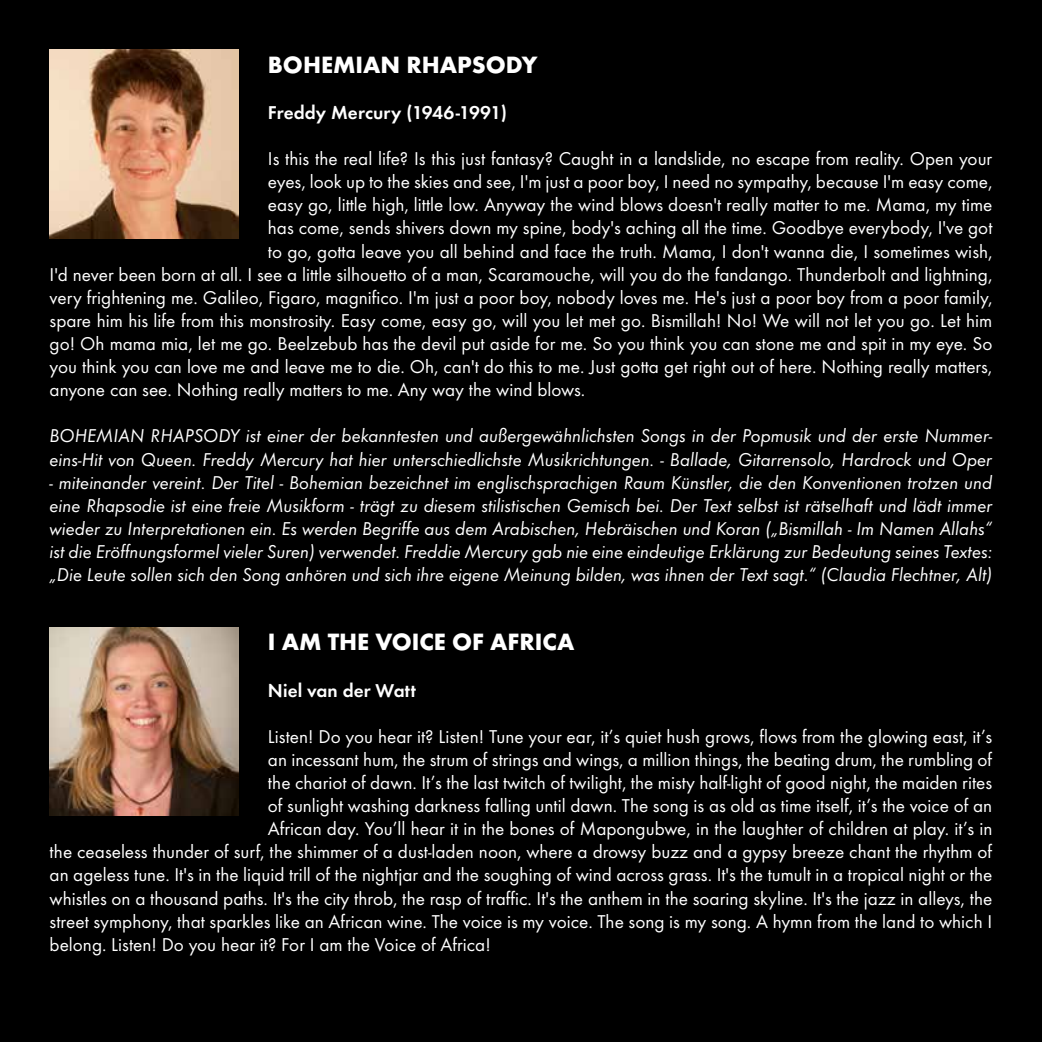
<style>
.page{position:relative;width:1042px;height:1042px;background:#000}
.page>*{position:absolute;margin:0;border:0;box-sizing:border-box;transform-origin:0 0}
.t1{font:700 24.5px "Futura T";color:#fff}
.t2{font:19.25px "Futura T";color:#fff}
.t3{font:italic 19.25px/23.1px "Futura T";color:#fff}
.t4{font:600 19.25px "Futura T";letter-spacing:.005em;color:#fff}
</style>
<div class="page">
<img style="left:50px;top:50px;width:188px;height:188px">
<img style="left:50px;top:627px;width:188px;height:189px">
<p class="t1" style="left:268px;top:50px;width:271px">BOHEMIAN RHAPSODY</p>
<p class="t4" style="left:268px;top:101px;width:240px">Freddy Mercury (1946-1991)</p>
<p class="t2" style="left:268px;top:147px;width:726px">Is this the real life? Is this just fantasy? Caught in a landslide, no escape from reality. Open your</p>
<p class="t2" style="left:268px;top:171px;width:726px">eyes, look up to the skies and see, I'm just a poor boy, I need no sympathy, because I'm easy come,</p>
<p class="t2" style="left:268px;top:194px;width:726px">easy go, little high, little low. Anyway the wind blows doesn't really matter to me. Mama, my time</p>
<p class="t2" style="left:268px;top:217px;width:726px">has come, sends shivers down my spine, body's aching all the time. Goodbye everybody, I've got</p>
<p class="t2" style="left:268px;top:240px;width:726px">to go, gotta leave you all behind and face the truth. Mama, I don't wanna die, I sometimes wish,</p>
<p class="t2" style="left:50px;top:263px;width:944px">I'd never been born at all. I see a little silhouetto of a man, Scaramouche, will you do the fandango. Thunderbolt and lightning,</p>
<p class="t2" style="left:50px;top:286px;width:944px">very frightening me. Galileo, Figaro, magnifico. I'm just a poor boy, nobody loves me. He's just a poor boy from a poor family,</p>
<p class="t2" style="left:50px;top:309px;width:944px">spare him his life from this monstrosity. Easy come, easy go, will you let met go. Bismillah! No! We will not let you go. Let him</p>
<p class="t2" style="left:50px;top:332px;width:944px">go! Oh mama mia, let me go. Beelzebub has the devil put aside for me. So you think you can stone me and spit in my eye. So</p>
<p class="t2" style="left:50px;top:355px;width:944px">you think you can love me and leave me to die. Oh, can't do this to me. Just gotta get right out of here. Nothing really matters,</p>
<p class="t2" style="left:50px;top:378px;width:537px">anyone can see. Nothing really matters to me. Any way the wind blows.</p>
<p class="t3" style="left:50px;top:424px;width:944px">BOHEMIAN RHAPSODY ist einer der bekanntesten und außergewähnlichsten Songs in der Popmusik und der erste Nummer&shy;eins-Hit von Queen. Freddy Mercury hat hier unterschiedlichste Musikrichtungen. - Ballade, Gitarrensolo, Hardrock und Oper</p>
<p class="t3" style="left:50px;top:470px;width:944px;text-align:justify">- miteinander vereint. Der Titel - Bohemian bezeichnet im englischsprachigen Raum Künstler, die den Konventionen trotzen und eine Rhapsodie ist eine freie Musikform - trägt zu diesem stilistischen Gemisch bei. Der Text selbst ist rätselhaft und lädt immer wieder zu Interpretationen ein. Es werden Begriffe aus dem Arabischen, Hebräischen und Koran („Bismillah - Im Namen Allahs“ ist die Eröffnungsformel vieler Suren) verwendet. Freddie Mercury gab nie eine eindeutige Erklärung zur Bedeutung seines Textes: „Die Leute sollen sich den Song anhören und sich ihre eigene Meinung bilden, was ihnen der Text sagt.“ (Claudia Flechtner, Alt)</p>
<p class="t1" style="left:268px;top:628px;width:308px">I AM THE VOICE OF AFRICA</p>
<p class="t4" style="left:268px;top:679px;width:149px">Niel van der Watt</p>
<p class="t2" style="left:268px;top:725px;width:726px">Listen! Do you hear it? Listen! Tune your ear, it’s quiet hush grows, flows from the glowing east, it’s</p>
<p class="t2" style="left:268px;top:748px;width:726px">an incessant hum, the strum of strings and wings, a million things, the beating drum, the rumbling of</p>
<p class="t2" style="left:268px;top:771px;width:726px">the chariot of dawn. It’s the last twitch of twilight, the misty half-light of good night, the maiden rites</p>
<p class="t2" style="left:268px;top:794px;width:726px">of sunlight washing darkness falling until dawn. The song is as old as time itself, it’s the voice of an</p>
<p class="t2" style="left:268px;top:817px;width:726px">African day. You’ll hear it in the bones of Mapongubwe, in the laughter of children at play. it’s in</p>
<p class="t2" style="left:50px;top:840px;width:944px">the ceaseless thunder of surf, the shimmer of a dust-laden noon, where a drowsy buzz and a gypsy breeze chant the rhythm of</p>
<p class="t2" style="left:50px;top:864px;width:944px">an ageless tune. It's in the liquid trill of the nightjar and the soughing of wind across grass. It's the tumult in a tropical night or the</p>
<p class="t2" style="left:50px;top:887px;width:944px">whistles on a thousand paths. It's the city throb, the rasp of traffic. It's the anthem in the soaring skyline. It's the jazz in alleys, the</p>
<p class="t2" style="left:50px;top:910px;width:944px">street symphony, that sparkles like an African wine. The voice is my voice. The song is my song. A hymn from the land to which I</p>
<p class="t2" style="left:50px;top:933px;width:443px">belong. Listen! Do you hear it? For I am the Voice of Africa!</p>
</div>
